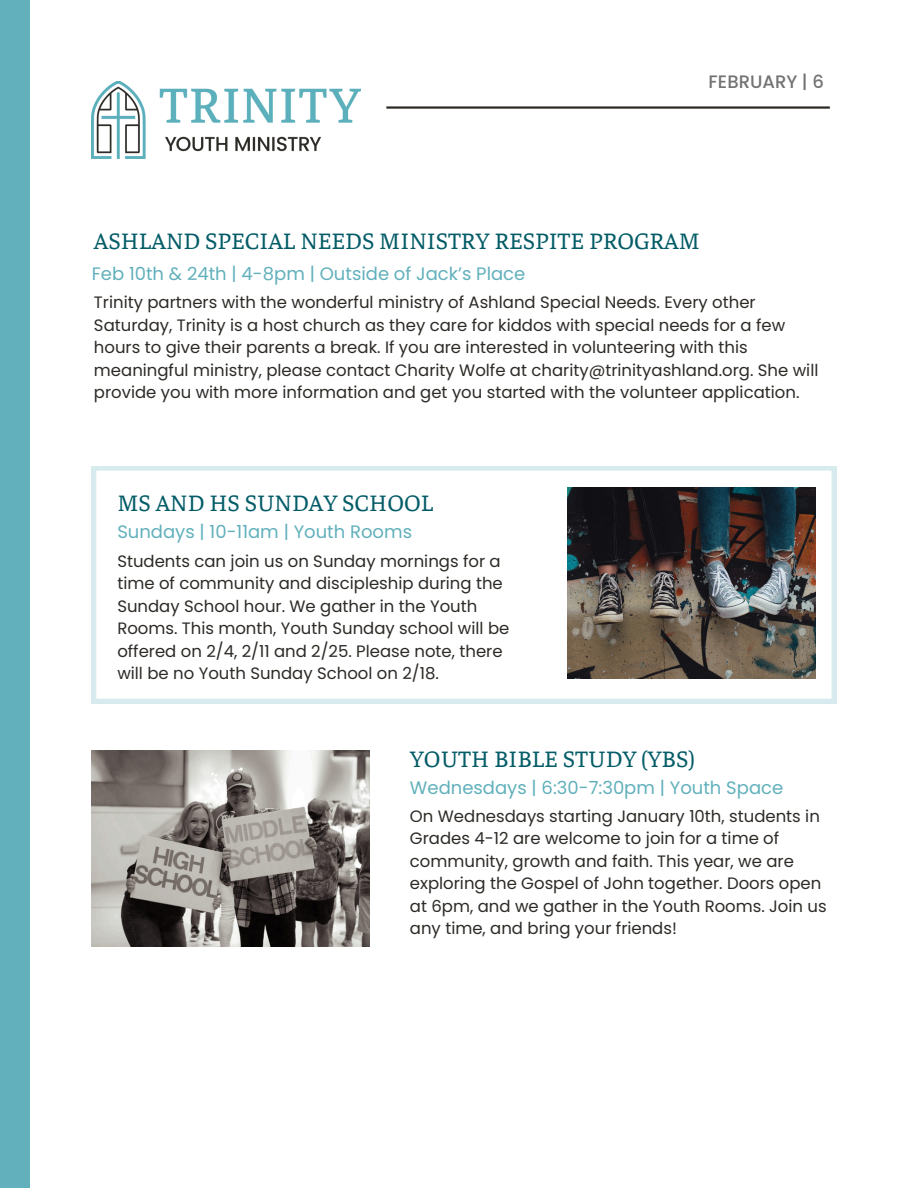
<style>
.page{position:relative;width:918px;height:1188px;background:#fff}
.page>*{position:absolute;margin:0;border:0;box-sizing:border-box;transform-origin:0 0}
.t1{font:24px "Faustina";color:#035c67}
.t2{font:18px "Poppins";color:#61b0bc}
.t3{font:500 18px "Poppins";color:#737373}
.t4{font:16.5px/22.5px "Poppins";color:#2d2a26}
</style>
<div class="page">
<svg style="left:92px;top:466px;width:744px;height:237px"></svg>
<hr style="left:386px;top:106px;width:444px;height:3px;background:#2d2a26">
<img style="left:92px;top:82px;width:269px;height:76px">
<div style="left:0;top:0;width:30px;height:1188px;background:#61b0bc"></div>
<img style="left:568px;top:488px;width:247px;height:191px">
<img style="left:92px;top:750px;width:278px;height:196px">
<h2 class="t3" style="left:709px;top:69px;width:117px">FEBRUARY | 6</h2>
<h1 class="t1" style="left:94px;top:224px;width:608px">ASHLAND SPECIAL NEEDS MINISTRY RESPITE PROGRAM</h1>
<p class="t2" style="left:92px;top:261px;width:435px">Feb 10th &amp; 24th | 4-8pm | Outside of Jack’s Place</p>
<p class="t4" style="left:94px;top:291px;width:726px">Trinity partners with the wonderful ministry of Ashland Special Needs. Every other Saturday, Trinity is a host church as they care for kiddos with special needs for a few hours to give their parents a break. If you are interested in volunteering with this meaningful ministry, please contact Charity Wolfe at charity@trinityashland.org. She will provide you with more information and get you started with the volunteer application.</p>
<h1 class="t1" style="left:117px;top:486px;width:318px">MS AND HS SUNDAY SCHOOL</h1>
<p class="t2" style="left:117px;top:519px;width:296px">Sundays | 10-11am | Youth Rooms</p>
<p class="t4" style="left:117px;top:550px;width:394px">Students can join us on Sunday mornings for a time of community and discipleship during the Sunday School hour. We gather in the Youth Rooms. This month, Youth Sunday school will be offered on 2/4, 2/11 and 2/25. Please note, there will be no Youth Sunday School on 2/18.</p>
<h1 class="t1" style="left:410px;top:742px;width:286px">YOUTH BIBLE STUDY (YBS)</h1>
<p class="t4" style="left:410px;top:805px;width:418px">On Wednesdays starting January 10th, students in Grades 4-12 are welcome to join for a time of community, growth and faith. This year, we are exploring the Gospel of John together. Doors open at 6pm, and we gather in the Youth Rooms. Join us any time, and bring your friends!</p>
<p class="t2" style="left:410px;top:775px;width:375px">Wednesdays | 6:30-7:30pm | Youth Space</p>
</div>
